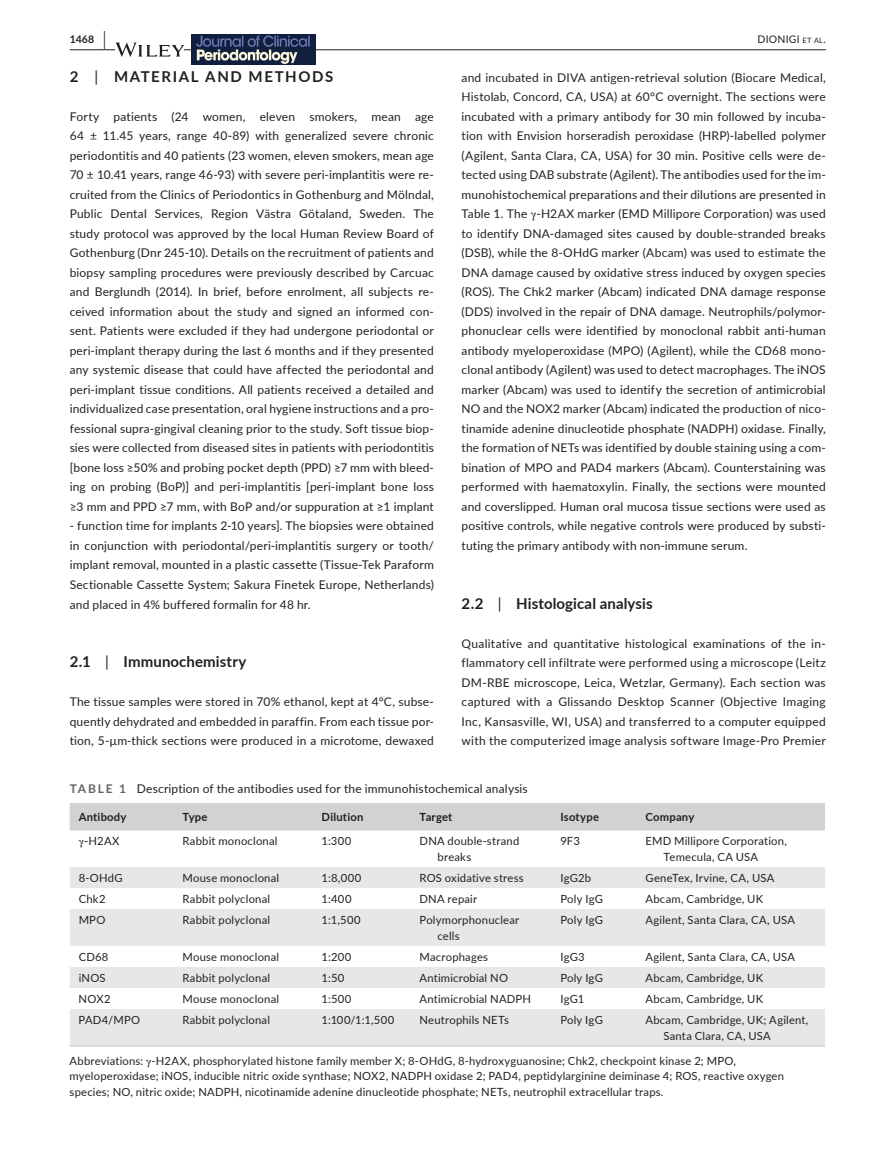
<style>
.page{position:relative;width:893px;height:1174px;background:#fff}
.page>*{position:absolute;margin:0;border:0;box-sizing:border-box;transform-origin:0 0}
.t1{font:700 15px "Lato";letter-spacing:.01em;color:#231f20}
.t2{font:700 15px "Lato";letter-spacing:.11em;color:#231f20}
.t3{font:12px/19.5px "Lato";letter-spacing:.015em;color:#231f20;text-align:justify}
.t4{font:11.25px/15.8px "Lato";letter-spacing:.015em;color:#231f20}
.t5{font:700 11.25px "Lato";letter-spacing:.02em;color:#231f20}
.t6{font:10.5px "Lato";letter-spacing:.02em;color:#231f20}
.t7{font:700 10.5px "Lato";color:#231f20}
.s1{font-size:19.5px}
.s2{font-size:7.35px}
.s3{font-weight:400}
.s4{font-family:"STIX"}
.s5{font-weight:700;color:#636366}
</style>
<div class="page">
<hr style="left:70px;top:49px;width:756px;height:1px;background:#231f20">
<svg style="left:115px;top:43px;width:69px;height:14px"></svg>
<img style="left:192px;top:35px;width:124px;height:30px">
<div style="left:70px;top:803px;width:755px;height:27px;background:#d1d2d4"></div>
<svg style="left:70px;top:867px;width:755px;height:178px;fill:#e6e7e9"></svg>
<hr style="left:70px;top:1045px;width:104px;height:1px;background:#d1d2d4">
<hr style="left:174px;top:1045px;width:139px;height:1px;background:#d1d2d4">
<hr style="left:313px;top:1045px;width:98px;height:1px;background:#d1d2d4">
<hr style="left:411px;top:1045px;width:140px;height:1px;background:#d1d2d4">
<hr style="left:551px;top:1045px;width:86px;height:1px;background:#d1d2d4">
<hr style="left:637px;top:1045px;width:188px;height:1px;background:#d1d2d4">
<p class="t7" style="left:70px;top:31px;width:37px">1468 <span class="s1">|</span></p>
<p class="t6" style="left:758px;top:32px;width:70px">DIONIGI <span class="s2">et al</span>.</p>
<p class="t2" style="left:70px;top:65px;width:265px">2 <span class="s3">|</span> MATERIAL AND METHODS</p>
<p class="t3" style="left:70px;top:106px;width:366px">Forty patients (24 women, eleven smokers, mean age 64 ± 11.45 years, range 40-89) with generalized severe chronic periodontitis and 40 patients (23 women, eleven smokers, mean age 70 ± 10.41 years, range 46-93) with severe peri-implantitis were re&shy;cruited from the Clinics of Periodontics in Gothenburg and Mölndal, Public Dental Services, Region Västra Götaland, Sweden. The study protocol was approved by the local Human Review Board of Gothenburg (Dnr 245-10). Details on the recruitment of patients and biopsy sampling procedures were previously described by Carcuac and Berglundh (2014). In brief, before enrolment, all subjects re&shy;ceived information about the study and signed an informed con&shy;sent. Patients were excluded if they had undergone periodontal or peri-implant therapy during the last 6 months and if they presented any systemic disease that could have affected the periodontal and peri-implant tissue conditions. All patients received a detailed and individualized case presentation, oral hygiene instructions and a pro&shy;fessional supra-gingival cleaning prior to the study. Soft tissue biop&shy;sies were collected from diseased sites in patients with periodontitis [bone loss ≥50% and probing pocket depth (PPD) ≥7 mm with bleed&shy;ing on probing (BoP)] and peri-implantitis [peri-implant bone loss ≥3 mm and PPD ≥7 mm, with BoP and/or suppuration at ≥1 implant</p>
<p class="t3" style="left:70px;top:516px;width:366px">- function time for implants 2-10 years]. The biopsies were obtained in conjunction with periodontal/peri-implantitis surgery or tooth/ implant removal, mounted in a plastic cassette (Tissue-Tek Paraform Sectionable Cassette System; Sakura Finetek Europe, Netherlands) and placed in 4% buffered formalin for 48 hr.</p>
<p class="t3" style="left:462px;top:67px;width:366px">and incubated in DIVA antigen-retrieval solution (Biocare Medical, Histolab, Concord, CA, USA) at 60°C overnight. The sections were incubated with a primary antibody for 30 min followed by incuba&shy;tion with Envision horseradish peroxidase (HRP)-labelled polymer (Agilent, Santa Clara, CA, USA) for 30 min. Positive cells were de&shy;tected using DAB substrate (Agilent). The antibodies used for the im&shy;munohistochemical preparations and their dilutions are presented in Table 1. The <span class="s4">γ</span>-H2AX marker (EMD Millipore Corporation) was used to identify DNA-damaged sites caused by double-stranded breaks (DSB), while the 8-OHdG marker (Abcam) was used to estimate the DNA damage caused by oxidative stress induced by oxygen species (ROS). The Chk2 marker (Abcam) indicated DNA damage response (DDS) involved in the repair of DNA damage. Neutrophils/polymor&shy;phonuclear cells were identified by monoclonal rabbit anti-human antibody myeloperoxidase (MPO) (Agilent), while the CD68 mono&shy;clonal antibody (Agilent) was used to detect macrophages. The iNOS marker (Abcam) was used to identify the secretion of antimicrobial NO and the NOX2 marker (Abcam) indicated the production of nico&shy;tinamide adenine dinucleotide phosphate (NADPH) oxidase. Finally, the formation of NETs was identified by double staining using a com&shy;bination of MPO and PAD4 markers (Abcam). Counterstaining was performed with haematoxylin. Finally, the sections were mounted and coverslipped. Human oral mucosa tissue sections were used as positive controls, while negative controls were produced by substi&shy;tuting the primary antibody with non-immune serum.</p>
<p class="t1" style="left:462px;top:592px;width:193px">2.2 <span class="s3">|</span> Histological analysis</p>
<p class="t3" style="left:462px;top:633px;width:366px">Qualitative and quantitative histological examinations of the in&shy;flammatory cell infiltrate were performed using a microscope (Leitz DM-RBE microscope, Leica, Wetzlar, Germany). Each section was captured with a Glissando Desktop Scanner (Objective Imaging Inc, Kansasville, WI, USA) and transferred to a computer equipped with the computerized image analysis software Image-Pro Premier</p>
<p class="t3" style="left:70px;top:778px;width:460px"><span class="s5">TABLE 1</span> Description of the antibodies used for the immunohistochemical analysis</p>
<p class="t5" style="left:79px;top:809px;width:49px">Antibody</p>
<p class="t5" style="left:183px;top:809px;width:26px">Type</p>
<p class="t5" style="left:322px;top:809px;width:43px">Dilution</p>
<p class="t5" style="left:420px;top:809px;width:34px">Target</p>
<p class="t5" style="left:560px;top:809px;width:40px">Isotype</p>
<p class="t5" style="left:645px;top:809px;width:50px">Company</p>
<p class="t4" style="left:79px;top:832px;width:42px"><span class="s4">γ</span>-H2AX</p>
<p class="t4" style="left:183px;top:832px;width:96px">Rabbit monoclonal</p>
<p class="t4" style="left:322px;top:832px;width:31px">1:300</p>
<p class="t4" style="left:438px;top:832px;width:83px;text-indent:-18px">DNA double-strand breaks</p>
<p class="t4" style="left:560px;top:832px;width:21px">9F3</p>
<p class="t4" style="left:663px;top:832px;width:125px;text-indent:-18px">EMD Millipore Corporation,<br>Temecula, CA USA</p>
<p class="t4" style="left:79px;top:869px;width:45px">8-OHdG</p>
<p class="t4" style="left:183px;top:869px;width:98px">Mouse monoclonal</p>
<p class="t4" style="left:322px;top:869px;width:41px">1:8,000</p>
<p class="t4" style="left:420px;top:869px;width:106px">ROS oxidative stress</p>
<p class="t4" style="left:560px;top:869px;width:32px">IgG2b</p>
<p class="t4" style="left:645px;top:869px;width:130px">GeneTex, Irvine, CA, USA</p>
<p class="t4" style="left:79px;top:890px;width:28px">Chk2</p>
<p class="t4" style="left:183px;top:890px;width:89px">Rabbit polyclonal</p>
<p class="t4" style="left:322px;top:890px;width:31px">1:400</p>
<p class="t4" style="left:420px;top:890px;width:59px">DNA repair</p>
<p class="t4" style="left:560px;top:890px;width:44px">Poly IgG</p>
<p class="t4" style="left:645px;top:890px;width:119px">Abcam, Cambridge, UK</p>
<p class="t4" style="left:79px;top:911px;width:28px">MPO</p>
<p class="t4" style="left:183px;top:911px;width:89px">Rabbit polyclonal</p>
<p class="t4" style="left:322px;top:911px;width:41px">1:1,500</p>
<p class="t4" style="left:438px;top:911px;width:83px;text-indent:-18px">Polymorphonuclear cells</p>
<p class="t4" style="left:560px;top:911px;width:44px">Poly IgG</p>
<p class="t4" style="left:645px;top:911px;width:151px">Agilent, Santa Clara, CA, USA</p>
<p class="t4" style="left:79px;top:948px;width:31px">CD68</p>
<p class="t4" style="left:183px;top:948px;width:98px">Mouse monoclonal</p>
<p class="t4" style="left:322px;top:948px;width:31px">1:200</p>
<p class="t4" style="left:419px;top:948px;width:70px">Macrophages</p>
<p class="t4" style="left:560px;top:948px;width:26px">IgG3</p>
<p class="t4" style="left:645px;top:948px;width:151px">Agilent, Santa Clara, CA, USA</p>
<p class="t4" style="left:79px;top:969px;width:28px">iNOS</p>
<p class="t4" style="left:183px;top:969px;width:89px">Rabbit polyclonal</p>
<p class="t4" style="left:322px;top:969px;width:24px">1:50</p>
<p class="t4" style="left:419px;top:969px;width:90px">Antimicrobial NO</p>
<p class="t4" style="left:560px;top:969px;width:44px">Poly IgG</p>
<p class="t4" style="left:645px;top:969px;width:119px">Abcam, Cambridge, UK</p>
<p class="t4" style="left:79px;top:990px;width:33px">NOX2</p>
<p class="t4" style="left:183px;top:990px;width:98px">Mouse monoclonal</p>
<p class="t4" style="left:322px;top:990px;width:31px">1:500</p>
<p class="t4" style="left:419px;top:990px;width:113px">Antimicrobial NADPH</p>
<p class="t4" style="left:560px;top:990px;width:25px">IgG1</p>
<p class="t4" style="left:645px;top:990px;width:119px">Abcam, Cambridge, UK</p>
<p class="t4" style="left:79px;top:1011px;width:63px">PAD4/MPO</p>
<p class="t4" style="left:183px;top:1011px;width:89px">Rabbit polyclonal</p>
<p class="t4" style="left:322px;top:1011px;width:74px">1:100/1:1,500</p>
<p class="t4" style="left:419px;top:1011px;width:91px">Neutrophils NETs</p>
<p class="t4" style="left:560px;top:1011px;width:44px">Poly IgG</p>
<p class="t4" style="left:663px;top:1011px;width:147px;text-indent:-18px">Abcam, Cambridge, UK; Agilent,<br>Santa Clara, CA, USA</p>
<p class="t4" style="left:70px;top:1052px;width:716px">Abbreviations: <span class="s4">γ</span>-H2AX, phosphorylated histone family member X; 8-OHdG, 8-hydroxyguanosine; Chk2, checkpoint kinase 2; MPO, myeloperoxidase; iNOS, inducible nitric oxide synthase; NOX2, NADPH oxidase 2; PAD4, peptidylarginine deiminase 4; ROS, reactive oxygen species; NO, nitric oxide; NADPH, nicotinamide adenine dinucleotide phosphate; NETs, neutrophil extracellular traps.</p>
<p class="t1" style="left:70px;top:650px;width:178px">2.1 <span class="s3">|</span> Immunochemistry</p>
<p class="t3" style="left:70px;top:691px;width:366px">The tissue samples were stored in 70% ethanol, kept at 4°C, subse&shy;quently dehydrated and embedded in paraffin. From each tissue por&shy;tion, 5-µm-thick sections were produced in a microtome, dewaxed</p>
</div>
